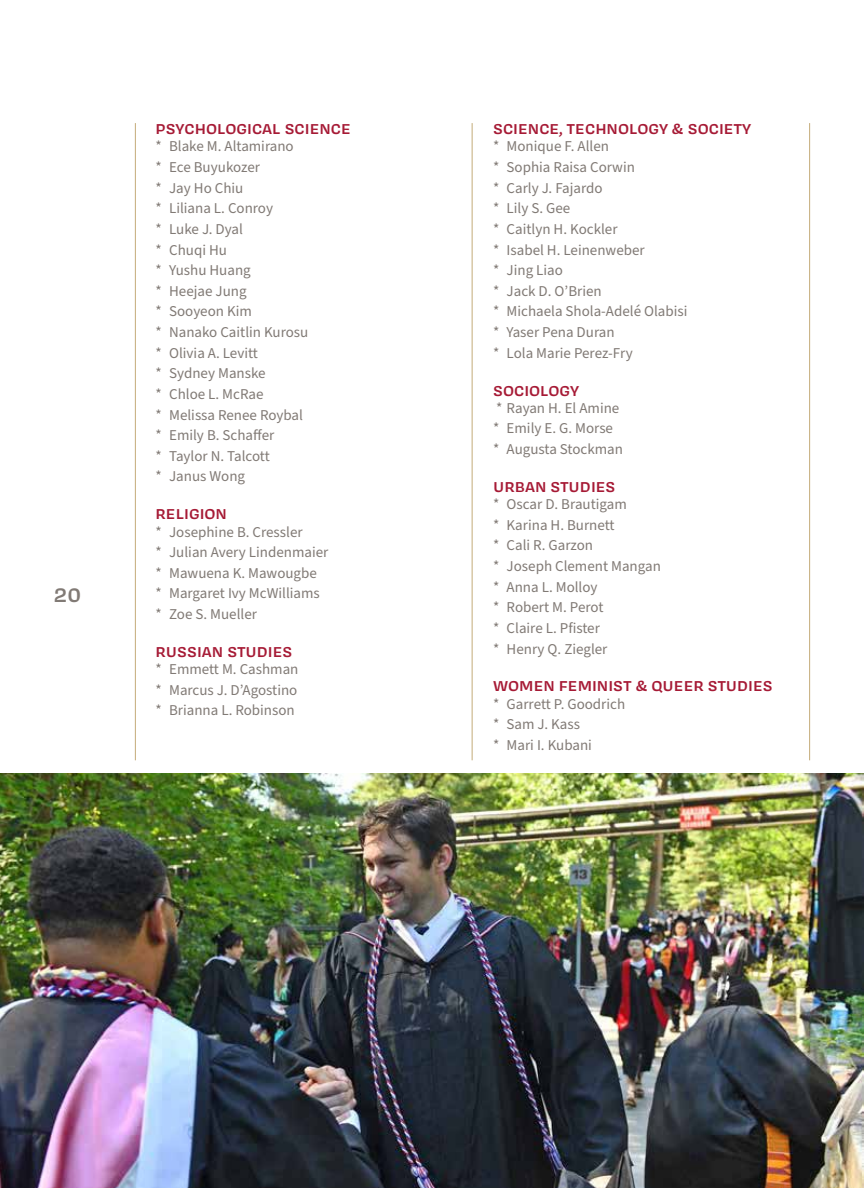
<style>
.page{position:relative;width:864px;height:1188px;background:#fff}
.page>*{position:absolute;margin:0;border:0;box-sizing:border-box;transform-origin:0 0}
.t1{font:600 22.5px "Covik Sans";color:#817a75}
.t2{font:600 16.5px "Covik Sans";color:#a61a35}
.t3{font:15px/20.7px "Source Sans Pro";color:#817a75}
</style>
<div class="page">
<hr style="left:135px;top:123px;width:1px;height:637px;background:#c4ab79">
<hr style="left:472px;top:123px;width:1px;height:637px;background:#c4ab79">
<hr style="left:809px;top:123px;width:1px;height:637px;background:#c4ab79">
<img style="left:0;top:774px;width:864px;height:414px">
<h1 class="t1" style="left:54px;top:579px;width:29px">20</h1>
<p class="t2" style="left:156px;top:118px;width:197px">PSYCHOLOGICAL SCIENCE</p>
<p class="t3" style="left:156px;top:137px;width:154px">* Blake M. Altamirano<br>* Ece Buyukozer<br>* Jay Ho Chiu<br>* Liliana L. Conroy<br>* Luke J. Dyal<br>* Chuqi Hu<br>* Yushu Huang<br>* Heejae Jung<br>* Sooyeon Kim<br>* Nanako Caitlin Kurosu * Olivia A. Levitt<br>* Sydney Manske<br>* Chloe L. McRae<br>* Melissa Renee Roybal * Emily B. Schaffer<br>* Taylor N. Talcott<br>* Janus Wong</p>
<p class="t2" style="left:156px;top:503px;width:73px">RELIGION</p>
<p class="t3" style="left:156px;top:522px;width:174px">* Josephine B. Cressler<br>* Julian Avery Lindenmaier * Mawuena K. Mawougbe<br>* Margaret Ivy McWilliams * Zoe S. Mueller</p>
<p class="t2" style="left:156px;top:641px;width:138px">RUSSIAN STUDIES</p>
<p class="t3" style="left:156px;top:659px;width:144px;text-align:justify">* Emmett M. Cashman * Marcus J. D’Agostino * Brianna L. Robinson</p>
<p class="t2" style="left:493px;top:118px;width:260px">SCIENCE, TECHNOLOGY &amp; SOCIETY</p>
<p class="t3" style="left:493px;top:137px;width:196px">* Monique F. Allen<br>* Sophia Raisa Corwin<br>* Carly J. Fajardo<br>* Lily S. Gee<br>* Caitlyn H. Kockler<br>* Isabel H. Leinenweber<br>* Jing Liao<br>* Jack D. O’Brien<br>* Michaela Shola-Adelé Olabisi * Yaser Pena Duran<br>* Lola Marie Perez-Fry</p>
<p class="t2" style="left:493px;top:379px;width:88px">SOCIOLOGY</p>
<p class="t3" style="left:493px;top:398px;width:131px">* Rayan H. El Amine * Emily E. G. Morse * Augusta Stockman</p>
<p class="t2" style="left:493px;top:476px;width:124px">URBAN STUDIES</p>
<p class="t3" style="left:493px;top:494px;width:169px">* Oscar D. Brautigam<br>* Karina H. Burnett<br>* Cali R. Garzon<br>* Joseph Clement Mangan * Anna L. Molloy<br>* Robert M. Perot<br>* Claire L. Pfister<br>* Henry Q. Ziegler</p>
<p class="t2" style="left:493px;top:675px;width:281px">WOMEN FEMINIST &amp; QUEER STUDIES</p>
<p class="t3" style="left:493px;top:694px;width:134px">* Garrett P. Goodrich * Sam J. Kass<br>* Mari I. Kubani</p>
</div>
